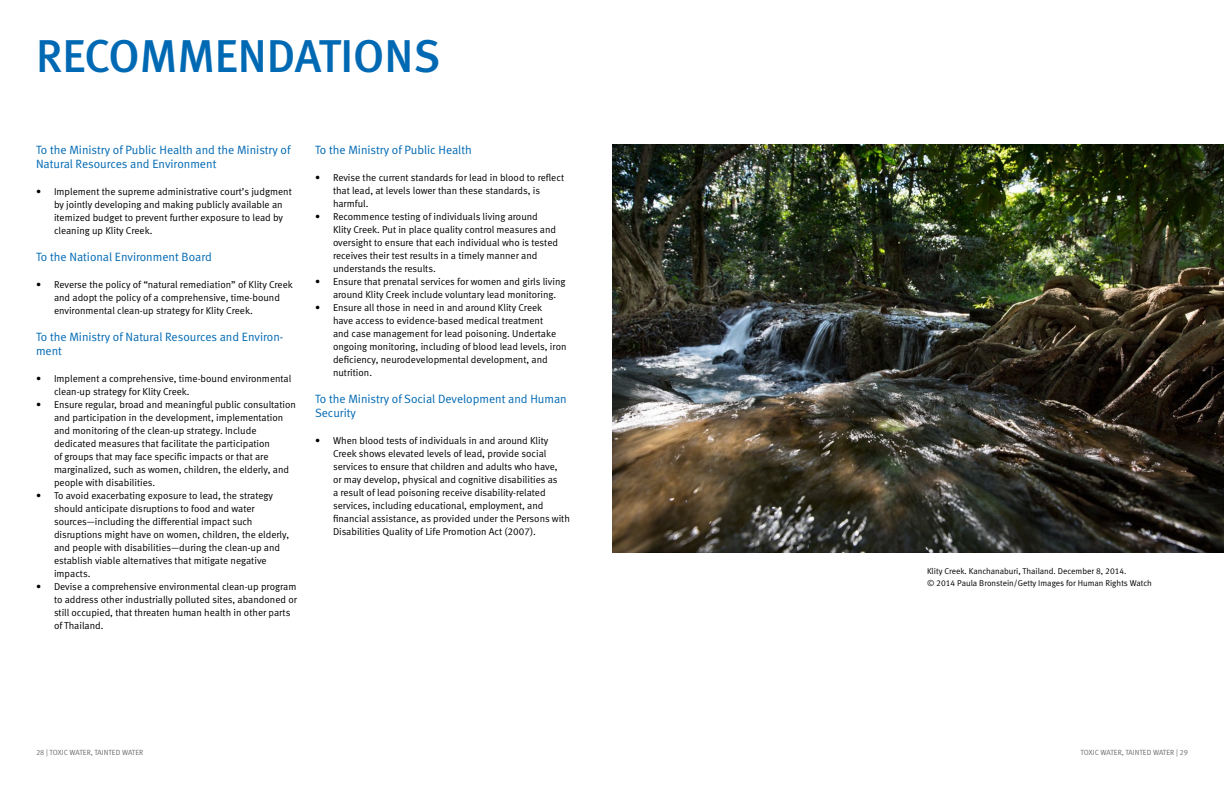
<style>
.page{position:relative;width:1224px;height:792px;background:#fff}
.page>*{position:absolute;margin:0;border:0;box-sizing:border-box;transform-origin:0 0}
.t1{font:46px "Meta Medium LF";color:#0069b3}
.t2{font:12px/14px "Meta Normal LF";color:#0069b3}
.t3{font:10px/13px "Meta Normal LF";color:#000}
.t4{font:8.5px/12px "Meta Normal LF";color:#000}
.t5{font:7.5px "Meta Normal LF";color:#6d6e71}
</style>
<div class="page">
<img style="left:612px;top:144px;width:612px;height:408px">
<h1 class="t1" style="left:36px;top:29px;width:30px">RECOMMENDA</h1>
<h1 class="t1" style="left:319px;top:29px;width:47px">TIONS</h1>
<p class="t2" style="left:36px;top:142px;width:256px">To the Ministry of Public H ealth and the Ministry of<br>Natural Resources and Environment</p>
<p class="t3" style="left:54px;top:184px;width:239px;text-indent:-18px">• Implement the supreme administrative court’s judgment by jointly developing and making publicly available an itemized budget to prevent further exposure to lead by cleaning up Klity Creek.</p>
<p class="t2" style="left:36px;top:249px;width:177px">To the National Environment Board</p>
<p class="t3" style="left:54px;top:277px;width:240px;text-indent:-18px">• Reverse the policy of “natural remediation” of Klity Creek and adopt the policy of a comprehensive, time-bound environmental clean-up strategy for Klity Creek.</p>
<p class="t2" style="left:36px;top:329px;width:249px">To the Ministry of Natural Resources and Environ&shy;ment</p>
<p class="t3" style="left:54px;top:371px;width:239px;text-indent:-18px">• Implement a comprehensive, time-bound environmental clean-up strategy for Klity Creek.</p>
<p class="t3" style="left:54px;top:397px;width:244px;text-indent:-18px">• Ensure regular, broad and meaningful public consultation and participation in the development, implementation and monitoring of the clean-up strategy. Include dedicated measures that facilitate the participation<br>of groups that may face specific impacts or that are marginalized, such as women, children, the elderly, and people with disabilities.</p>
<p class="t3" style="left:54px;top:488px;width:237px;text-indent:-18px">• To avoid exacerbating exposure to lead, the strategy should anticipate disruptions to food and water sources—including the differential impact such disruptions might have on women, children, the elderly, and people with disabilities—during the clean-up and establish viable alternatives that mitigate negative impacts.</p>
<p class="t3" style="left:54px;top:579px;width:244px;text-indent:-18px">• Devise a comprehensive environmental clean-up program to address other industrially polluted sites, abandoned or still occupied, that threaten human health in other parts of Thailand.</p>
<p class="t2" style="left:315px;top:142px;width:158px">To the Ministry of Public H ealth</p>
<p class="t3" style="left:333px;top:170px;width:233px;text-indent:-18px">• Revise the current standards for lead in blood to reflect that lead, at levels lower than these standards, is harmful.</p>
<p class="t3" style="left:333px;top:209px;width:227px;text-indent:-18px">• Recommence testing of individuals living around Klity Creek. Put in place quality control measures and oversight to ensure that each individual who is tested receives their test results in a timely manner and understands the results.</p>
<p class="t3" style="left:333px;top:274px;width:234px;text-indent:-18px">• Ensure that prenatal services for women and girls living around Klity Creek include voluntary lead monitoring.</p>
<p class="t3" style="left:333px;top:300px;width:235px;text-indent:-18px">• Ensure all those in need in and around Klity Creek<br>have access to evidence-based medical treatment<br>and case management for lead poisoning. Undertake ongoing monitoring, including of blood lead levels, iron deficiency, neurodevelopmental development, and nutrition.</p>
<p class="t2" style="left:315px;top:391px;width:253px">To the Ministry of Social Development and H uman<br>Security</p>
<p class="t3" style="left:333px;top:433px;width:239px;text-indent:-18px">• When blood tests of individuals in and around Klity Creek shows elevated levels of lead, provide social services to ensure that children and adults who have,<br>or may develop, physical and cognitive disabilities as<br>a result of lead poisoning receive disability-related services, including educational, employment, and financial assistance, as provided under the Persons with Disabilities Quality of Life Promotion Act (2007).</p>
<p class="t4" style="left:927px;top:565px;width:226px">Klity Creek. Kanchanaburi, Thailand. December 8, 2014.<br>© 2014 Paula Bronstein/Getty Images for H uman Rights Watch</p>
<p class="t5" style="left:36px;top:749px;width:109px">28 | TOXIC WATER, TAINTED WATER</p>
<p class="t5" style="left:1081px;top:749px;width:109px">TOXIC WATER, TAINTED WATER | 29</p>
</div>
